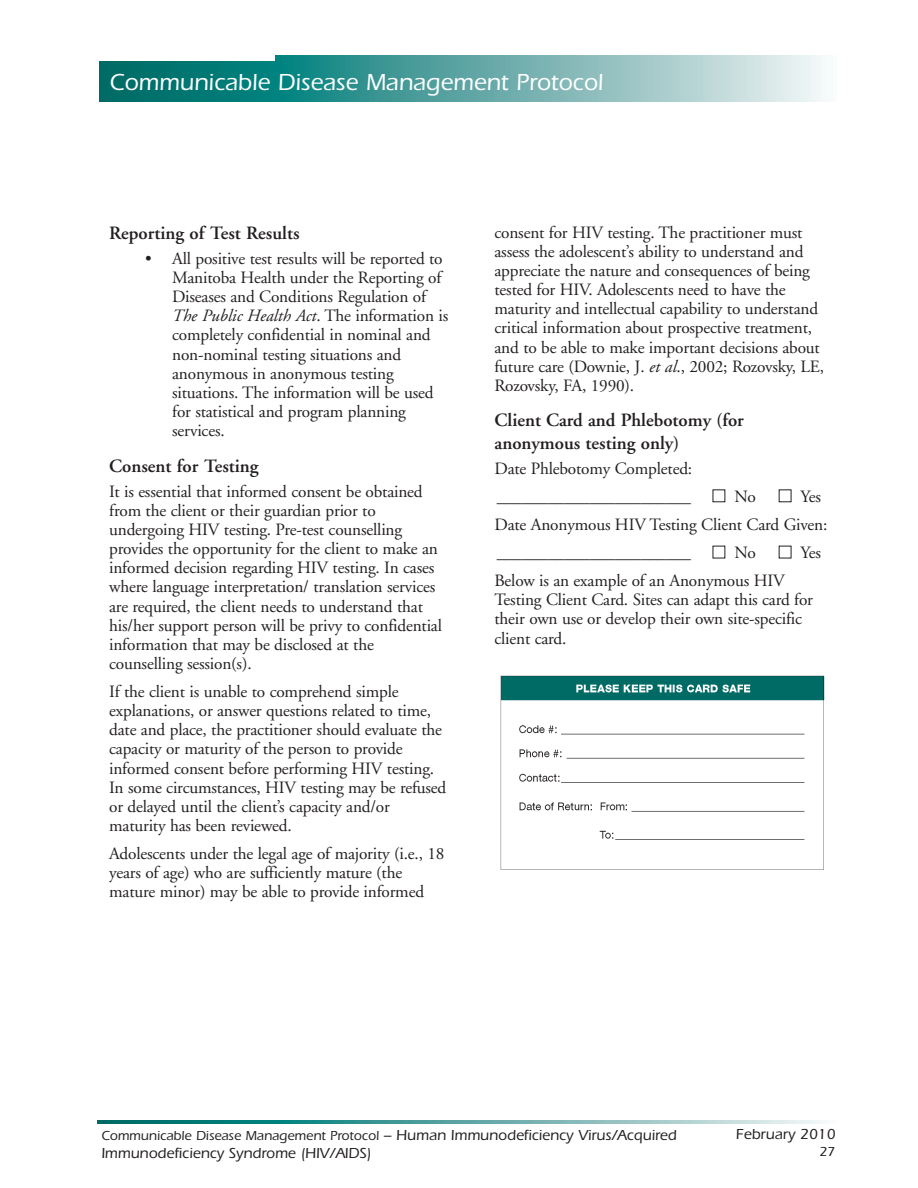
<style>
.page{position:relative;width:918px;height:1188px;background:#fff}
.page>*{position:absolute;margin:0;border:0;box-sizing:border-box;transform-origin:0 0}
.t1{font:500 24px "Itc Eras";color:#fff}
.t2{font:600 18.75px/22.2px "Adobe Garamond";color:#231f20}
.t3{font:17.25px/19.2px "Adobe Garamond";letter-spacing:-.01em;color:#231f20}
.t4{font:500 15px "Itc Eras";color:#231f20}
.t5{font:500 13.5px "Itc Eras";color:#231f20}
.s1{font-style:italic}
.s2{color:#fff}
.s3{font-size:15px}
</style>
<div class="page">
<svg style="left:100px;top:56px;width:724px;height:45px;background:#61a8a7"></svg>
<div style="left:94px;top:42px;width:181px;height:19px;background:#fff"></div>
<svg style="left:97px;top:1120px;width:727px;height:3px;background:#5ea7a5"></svg>
<img style="left:500px;top:675px;width:325px;height:195px">
<h1 class="t1" style="left:110px;top:74px;width:495px">Communicable Disease Management Protocol</h1>
<p class="t2" style="left:109px;top:224px;width:192px">Reporting of Test Results</p>
<p class="t3" style="left:172px;top:251px;width:278px;text-indent:-27px">• All positive test results will be reported to Manitoba Health under the Reporting of Diseases and Conditions Regulation of <span class="s1">The Public Health Act</span>. The information is completely confidential in nominal and non-nominal testing situations and anonymous in anonymous testing situations. The information will be used for statistical and program planning services.</p>
<p class="t2" style="left:109px;top:456px;width:151px">Consent for Testing</p>
<p class="t3" style="left:109px;top:483px;width:334px">It is essential that informed consent be obtained from the client or their guardian prior to undergoing HIV testing. Pre-test counselling provides the opportunity for the client to make an informed decision regarding HIV testing. In cases where language interpretation/ translation services are required, the client needs to understand that his/her support person will be privy to confidential information that may be disclosed at the counselling session(s).</p>
<p class="t3" style="left:109px;top:684px;width:339px">If the client is unable to comprehend simple explanations, or answer questions related to time, date and place, the practitioner should evaluate the capacity or maturity of the person to provide informed consent before performing HIV testing.<br>In some circumstances, HIV testing may be refused or delayed until the client’s capacity and/or maturity has been reviewed.</p>
<p class="t3" style="left:109px;top:846px;width:337px">Adolescents under the legal age of majority (i.e., 18 years of age) who are sufficiently mature (the mature minor) may be able to provide informed</p>
<p class="t3" style="left:494px;top:224px;width:331px">consent for HIV testing. The practitioner must assess the adolescent’s ability to understand and appreciate the nature and consequences of being tested for HIV. Adolescents need to have the maturity and intellectual capability to understand critical information about prospective treatment, and to be able to make important decisions about future care (Downie, J. <span class="s1">et al</span>., 2002; Rozovsky, LE, Rozovsky, FA, 1990).</p>
<p class="t2" style="left:494px;top:411px;width:251px">Client Card and Phlebotomy (for anonymous testing only)</p>
<p class="t3" style="left:494px;top:456px;width:263px;line-height:28px">Date Phlebotomy Completed: _______________________ <span class="s2">■</span> No</p>
<p class="t3" style="left:494px;top:484px;width:335px;line-height:28px;text-indent:284px"><span class="s2">■</span> Yes<br>Date Anonymous HIV Testing Client Card Given: _______________________ <span class="s2">■</span> No</p>
<p class="t3" style="left:494px;top:540px;width:328px;line-height:28px;text-indent:284px"><span class="s2">■</span> Yes<br>Below is an example of an Anonymous HIV</p>
<p class="t3" style="left:494px;top:592px;width:320px">Testing Client Card. Sites can adapt this card for their own use or develop their own site-specific client card.</p>
<p class="t5" style="left:101px;top:1131px;width:577px">Communicable Disease Management Protocol <span class="s3">– Human Immunodeficiency Virus/Acquired</span></p>
<p class="t4" style="left:101px;top:1147px;width:271px">Immunodeficiency Syndrome (HIV/AIDS)</p>
<p class="t4" style="left:736px;top:1129px;width:101px">February 2010</p>
<p class="t5" style="left:820px;top:1147px;width:17px">27</p>
</div>
